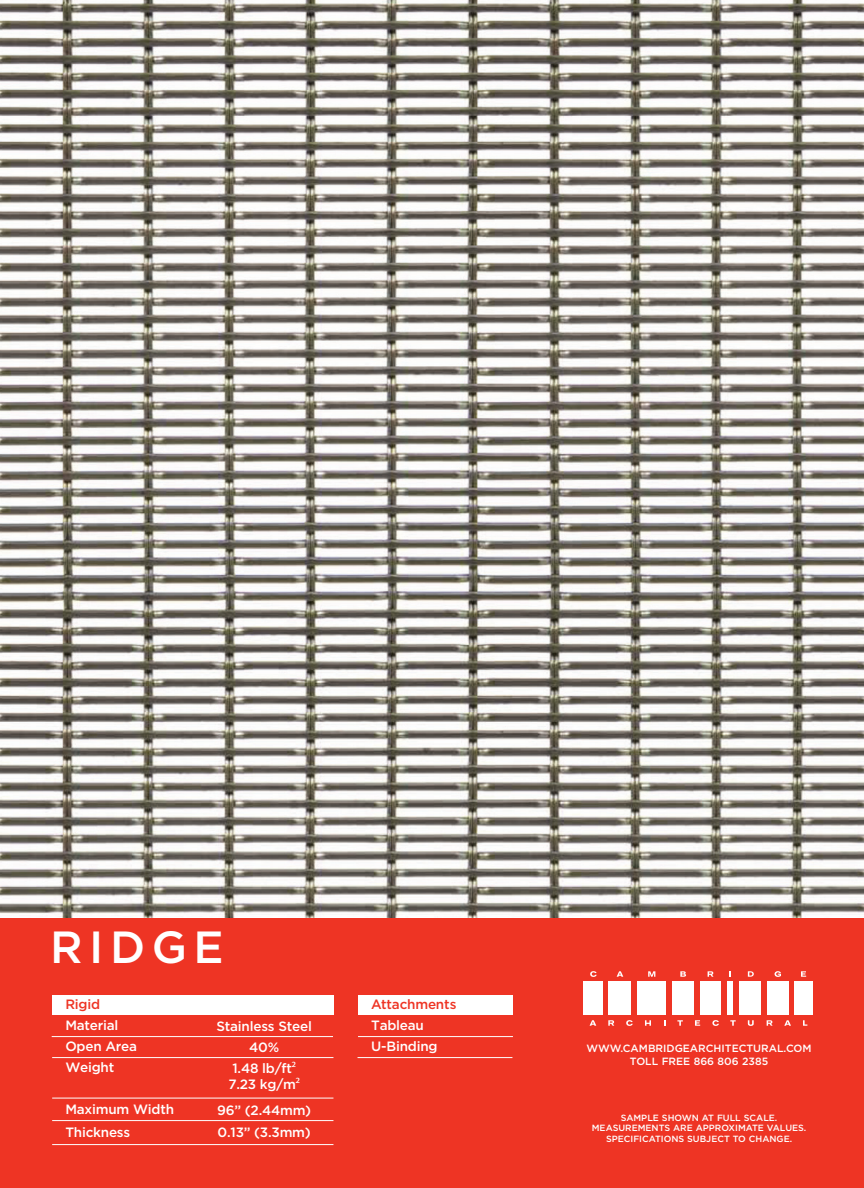
<style>
.page{position:relative;width:864px;height:1188px;background:#fff}
.page>*{position:absolute;margin:0;border:0;box-sizing:border-box;transform-origin:0 0}
.t1{font:500 45px "Gotham HTF";letter-spacing:.145em;color:#fff}
.t2{font:500 13.5px/21px "Gotham HTF";letter-spacing:-.015em;color:#fff}
.t3{font:500 13.5px "Gotham HTF";letter-spacing:-.015em;color:#ee3424}
.t4{font:500 10.5px/12.6px "Gotham HTF";color:#fff;text-align:center}
.t5{font:500 9px/10.8px "Gotham HTF";color:#fff;text-align:center}
.s1{font-family:"Myriad Pro";font-weight:400}
</style>
<div class="page">
<div style="left:0;top:909px;width:864px;height:279px;background:#ee3424"></div>
<svg style="left:590px;top:1020px;width:6px;height:6px"></svg>
<svg style="left:608px;top:1020px;width:6px;height:6px"></svg>
<svg style="left:767px;top:1020px;width:6px;height:6px"></svg>
<svg style="left:784px;top:1020px;width:7px;height:6px"></svg>
<svg style="left:626px;top:1020px;width:7px;height:6px"></svg>
<svg style="left:712px;top:1020px;width:7px;height:6px"></svg>
<svg style="left:645px;top:1020px;width:6px;height:6px"></svg>
<svg style="left:677px;top:1020px;width:6px;height:6px"></svg>
<svg style="left:730px;top:1020px;width:6px;height:6px"></svg>
<svg style="left:695px;top:1020px;width:5px;height:6px"></svg>
<svg style="left:748px;top:1020px;width:6px;height:6px"></svg>
<svg style="left:803px;top:1020px;width:4px;height:6px"></svg>
<div style="left:584px;top:981px;width:19px;height:33px;background:#fff"></div>
<div style="left:609px;top:981px;width:22px;height:33px;background:#fff"></div>
<div style="left:673px;top:981px;width:21px;height:33px;background:#fff"></div>
<div style="left:700px;top:981px;width:21px;height:33px;background:#fff"></div>
<div style="left:740px;top:981px;width:21px;height:33px;background:#fff"></div>
<div style="left:767px;top:981px;width:22px;height:33px;background:#fff"></div>
<div style="left:794px;top:981px;width:19px;height:33px;background:#fff"></div>
<div style="left:638px;top:981px;width:28px;height:33px;background:#fff"></div>
<div style="left:727px;top:981px;width:6px;height:33px;background:#fff"></div>
<svg style="left:617px;top:971px;width:6px;height:6px"></svg>
<svg style="left:708px;top:971px;width:6px;height:6px"></svg>
<svg style="left:590px;top:971px;width:7px;height:6px"></svg>
<svg style="left:775px;top:971px;width:6px;height:6px"></svg>
<svg style="left:729px;top:971px;width:2px;height:6px"></svg>
<svg style="left:801px;top:971px;width:5px;height:6px"></svg>
<svg style="left:648px;top:971px;width:7px;height:6px"></svg>
<svg style="left:680px;top:971px;width:6px;height:6px"></svg>
<svg style="left:748px;top:971px;width:6px;height:6px"></svg>
<div style="left:52px;top:995px;width:282px;height:19px;background:#fff"></div>
<div style="left:358px;top:995px;width:155px;height:19px;background:#fff"></div>
<hr style="left:52px;top:1057px;width:281px;height:1px;background:#fff">
<hr style="left:52px;top:1098px;width:281px;height:1px;background:#fff">
<hr style="left:358px;top:1036px;width:155px;height:1px;background:#fff">
<hr style="left:358px;top:1057px;width:154px;height:1px;background:#fff">
<hr style="left:52px;top:1120px;width:281px;height:1px;background:#fff">
<hr style="left:52px;top:1144px;width:281px;height:1px;background:#fff">
<img style="left:0;top:0;width:864px;height:917px">
<hr style="left:52px;top:1036px;width:281px;height:1px;background:#fff">
<h1 class="t1" style="left:50px;top:921px;width:175px">RIDGE</h1>
<p class="t3" style="left:65px;top:997px;width:36px">Rigid</p>
<p class="t3" style="left:371px;top:997px;width:87px">Attachments</p>
<p class="t2" style="left:371px;top:1014px;width:68px">Tableau<br>U-Binding</p>
<p class="t2" style="left:65px;top:1015px;width:73px">Material<br>Open Area<br>Weight</p>
<p class="t2" style="left:65px;top:1098px;width:110px;line-height:22.5px">Maximum Width<br>Thickness</p>
<p class="t2" style="left:216px;top:1015px;width:97px;text-align:center">Stainless Steel<br>40%<br>1.48 lb/ft<span class="s1">²</span></p>
<p class="t2" style="left:217px;top:1072px;width:96px;line-height:25.5px;text-align:center">7.23 kg/m<span class="s1">²<br></span>96” (2.44mm)</p>
<p class="t2" style="left:218px;top:1122px;width:95px">0.13” (3.3mm)</p>
<p class="t4" style="left:587px;top:1042px;width:227px">WWW.CAMBRIDGEARCHITECTURAL.COM<br>TOLL FREE 866 806 2385</p>
<p class="t5" style="left:592px;top:1112px;width:216px">SAMPLE SHOWN AT FULL SCALE.<br>MEASUREMENTS ARE APPROXIMATE VALUES.<br>SPECIFICATIONS SUBJECT TO CHANGE.</p>
</div>
